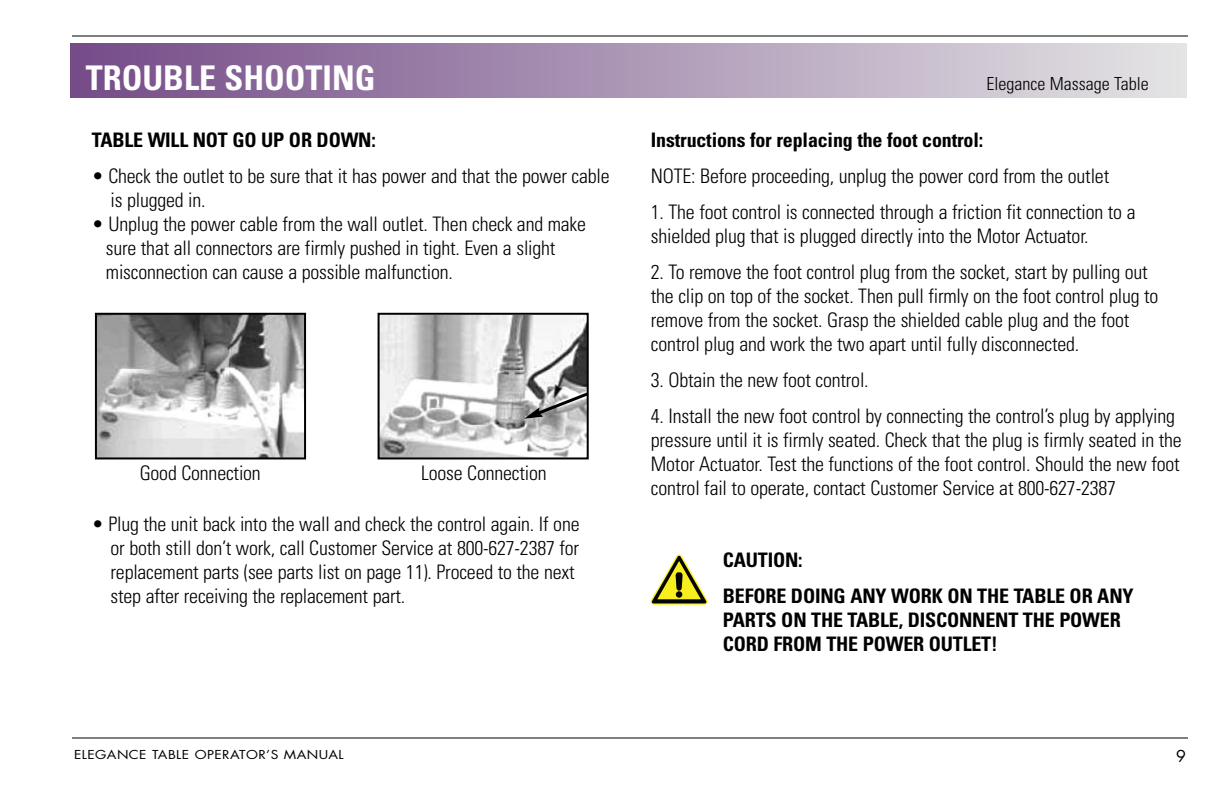
<style>
.page{position:relative;width:1224px;height:792px;background:#fff}
.page>*{position:absolute;margin:0;border:0;box-sizing:border-box;transform-origin:0 0}
.t1{font:700 condensed 34px "Univers";color:#fff}
.t2{font:300 condensed 20px/24px "Univers";letter-spacing:-.01em;color:#000}
.t3{font:700 condensed 20px/36px "Univers";letter-spacing:-.01em;color:#000}
.t4{font:300 condensed 18px "Univers";color:#000}
.t5{font:16px "Futura";color:#000}
.t6{font:12px "Futura";letter-spacing:.03em;color:#000;scale:1.15 1}
</style>
<div class="page">
<hr style="left:72px;top:36px;width:1116px;height:1px;background:#000">
<hr style="left:72px;top:738px;width:1116px;height:1px;background:#000">
<div style="left:71px;top:44px;width:1116px;height:54px;background:linear-gradient(to right,#754b88,#e4e4e5)"></div>
<img style="left:98px;top:316px;width:205px;height:140px">
<div style="left:95px;top:313px;width:211px;height:146px;border:2px solid #000"></div>
<img style="left:381px;top:316px;width:205px;height:140px">
<div style="left:378px;top:313px;width:211px;height:146px;border:2px solid #000"></div>
<svg style="left:524px;top:390px;width:65px;height:29px;background:#9c9c9c"></svg>
<svg style="left:650px;top:554px;width:58px;height:51px"></svg>
<h1 class="t1" style="left:86px;top:65px;width:291px">TROUBLE SHOOTING</h1>
<p class="t3" style="left:92px;top:123px;width:286px">TABLE WILL NOT GO UP OR DOWN:</p>
<p class="t2" style="left:111px;top:165px;width:501px;text-indent:-19px">• Check the outlet to be sure that it has power and that the power cable is plugged in.</p>
<p class="t2" style="left:106px;top:213px;width:482px;text-indent:-14px">• Unplug the power cable from the wall outlet. Then check and make sure that all connectors are firmly pushed in tight. Even a slight misconnection can cause a possible malfunction.</p>
<p class="t2" style="left:140px;top:463px;width:123px">Good Connection</p>
<p class="t2" style="left:421px;top:463px;width:127px">Loose Connection</p>
<p class="t2" style="left:111px;top:513px;width:471px;text-indent:-19px">• Plug the unit back into the wall and check the control again. If one or both still don’t work, call Customer Service at 800-627-2387 for replacement parts (see parts list on page 11). Proceed to the next step after receiving the replacement part.</p>
<p class="t4" style="left:987px;top:77px;width:164px">Elegance Massage Table</p>
<p class="t3" style="left:651px;top:123px;width:334px">Instructions for replacing the foot control:</p>
<p class="t2" style="left:651px;top:165px;width:460px">NOTE: Before proceeding, unplug the power cord from the outlet</p>
<p class="t2" style="left:651px;top:201px;width:486px">1. The foot control is connected through a friction fit connection to a shielded plug that is plugged directly into the Motor Actuator.</p>
<p class="t2" style="left:651px;top:261px;width:509px">2. To remove the foot control plug from the socket, start by pulling out the clip on top of the socket. Then pull firmly on the foot control plug to remove from the socket. Grasp the shielded cable plug and the foot control plug and work the two apart until fully disconnected.</p>
<p class="t2" style="left:651px;top:369px;width:219px">3. Obtain the new foot control.</p>
<p class="t2" style="left:651px;top:405px;width:532px">4. Install the new foot control by connecting the control’s plug by applying pressure until it is firmly seated. Check that the plug is firmly seated in the Motor Actuator. Test the functions of the foot control. Should the new foot control fail to operate, contact Customer Service at 800-627-2387</p>
<p class="t3" style="left:723px;top:543px;width:412px">CAUTION:<br>BEFORE DOING ANY WORK ON THE TABLE OR ANY</p>
<p class="t3" style="left:723px;top:609px;width:399px;line-height:24px">PARTS ON THE TABLE, DISCONNENT THE POWER<br>CORD FROM THE POWER OUTLET!</p>
<p class="t6" style="left:74px;top:749px;width:236px">ELEGANCE TABLE OPERATOR’S MANUAL</p>
<p class="t5" style="left:1176px;top:749px;width:11px">9</p>
</div>
